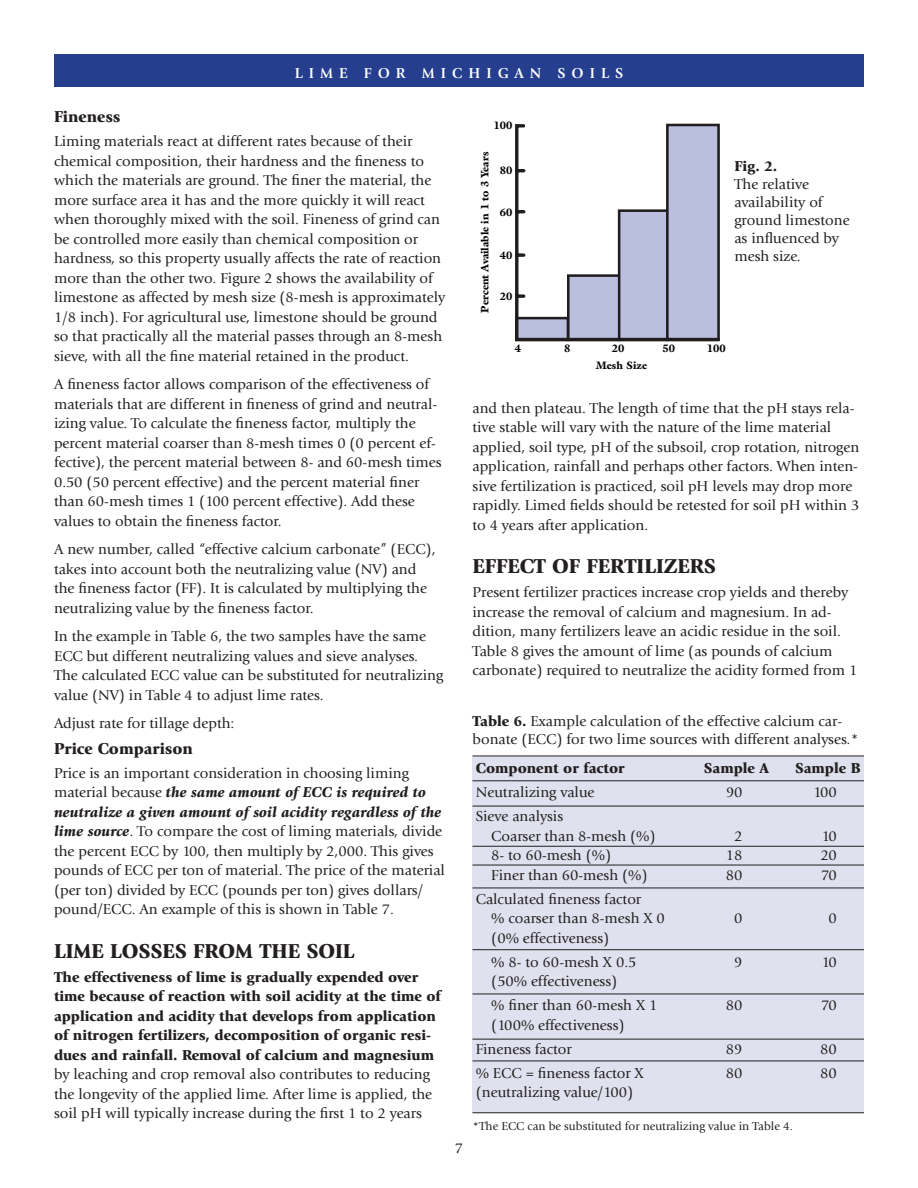
<style>
.page{position:relative;width:918px;height:1188px;background:#fff}
.page>*{position:absolute;margin:0;border:0;box-sizing:border-box;transform-origin:0 0}
.t1{font:900 21px "Giovanni";color:#231f20}
.t2{font:900 16.5px "Giovanni";color:#231f20}
.t3{font:15px/19.5px "Giovanni";color:#231f20}
.t4{font:900 15px/19.5px "Giovanni";color:#231f20}
.t5{font:700 15px "Giovanni";letter-spacing:.4em;color:#fff}
.t6{font:12px "Giovanni";color:#231f20}
.t7{font:900 10.8px "Galliard";color:#040503}
.s1{font-weight:900;font-style:italic}
.s2{font-weight:900}
</style>
<div class="page">
<div style="left:54px;top:54px;width:810px;height:32px;background:#253f8e"></div>
<div style="left:472px;top:756px;width:392px;height:356px;background:#e0e1ee"></div>
<svg style="left:515px;top:123px;width:205px;height:219px"></svg>
<hr style="left:472px;top:780px;width:392px;height:1px;background:#231f20">
<hr style="left:472px;top:756px;width:392px;height:1px;background:#231f20">
<hr style="left:472px;top:806px;width:392px;height:1px;background:#231f20">
<hr style="left:472px;top:888px;width:392px;height:1px;background:#231f20">
<hr style="left:472px;top:949px;width:392px;height:1px;background:#231f20">
<hr style="left:472px;top:994px;width:392px;height:1px;background:#231f20">
<hr style="left:472px;top:1039px;width:392px;height:1px;background:#231f20">
<hr style="left:472px;top:1061px;width:392px;height:1px;background:#231f20">
<hr style="left:472px;top:846px;width:392px;height:1px;background:#231f20">
<hr style="left:472px;top:865px;width:392px;height:1px;background:#231f20">
<hr style="left:472px;top:1112px;width:392px;height:1px;background:#231f20">
<p class="t5" style="left:295px;top:64px;width:330px">LIME FOR MICHIGAN SOILS</p>
<p class="t2" style="left:54px;top:107px;width:68px">Fineness</p>
<p class="t3" style="left:54px;top:132px;width:393px">Liming materials react at different rates because of their chemical composition, their hardness and the fineness to which the materials are ground. The finer the material, the more surface area it has and the more quickly it will react when thoroughly mixed with the soil. Fineness of grind can be controlled more easily than chemical composition or hardness, so this property usually affects the rate of reaction more than the other two. Figure 2 shows the availability of limestone as affected by mesh size (8-mesh is approximately 1/8 inch). For agricultural use, limestone should be ground so that practically all the material passes through an 8-mesh sieve, with all the fine material retained in the product.</p>
<p class="t3" style="left:54px;top:375px;width:389px">A fineness factor allows comparison of the effectiveness of materials that are different in fineness of grind and neutral&shy;izing value. To calculate the fineness factor, multiply the percent material coarser than 8-mesh times 0 (0 percent ef&shy;fective), the percent material between 8- and 60-mesh times 0.50 (50 percent effective) and the percent material finer than 60-mesh times 1 (100 percent effective). Add these values to obtain the fineness factor.</p>
<p class="t3" style="left:54px;top:540px;width:383px">A new number, called “effective calcium carbonate” (ECC), takes into account both the neutralizing value (NV) and the fineness factor (FF). It is calculated by multiplying the neutralizing value by the fineness factor.</p>
<p class="t3" style="left:54px;top:627px;width:391px">In the example in Table 6, the two samples have the same ECC but different neutralizing values and sieve analyses.<br>The calculated ECC value can be substituted for neutralizing value (NV) in Table 4 to adjust lime rates.</p>
<p class="t3" style="left:54px;top:714px;width:182px">Adjust rate for tillage depth:</p>
<p class="t2" style="left:54px;top:739px;width:141px">Price Comparison</p>
<p class="t3" style="left:54px;top:763px;width:393px">Price is an important consideration in choosing liming material because <span class="s1">the same amount of ECC is required to neutralize a given amount of soil acidity regardless of the lime source</span>. To compare the cost of liming materials, divide the percent ECC by 100, then multiply by 2,000. This gives pounds of ECC per ton of material. The price of the material (per ton) divided by ECC (pounds per ton) gives dollars/ pound/ECC. An example of this is shown in Table 7.</p>
<h1 class="t1" style="left:54px;top:938px;width:302px">LIME LOSSES FROM THE SOIL</h1>
<p class="t4" style="left:54px;top:967px;width:388px">The effectiveness of lime is gradually expended over time because of reaction with soil acidity at the time of application and acidity that develops from application of nitrogen fertilizers, decomposition of organic resi&shy;dues and rainfall. Removal of calcium and magnesium</p>
<p class="t3" style="left:54px;top:1065px;width:380px">by leaching and crop removal also contributes to reducing the longevity of the applied lime. After lime is applied, the soil pH will typically increase during the first 1 to 2 years</p>
<p class="t7" style="left:494px;top:118px;width:20px">100</p>
<p class="t7" style="left:500px;top:164px;width:14px">80</p>
<p class="t7" style="left:500px;top:206px;width:14px">60</p>
<p class="t7" style="left:500px;top:249px;width:14px">40</p>
<p class="t7" style="left:500px;top:290px;width:14px">20</p>
<p class="t7" style="left:478px;top:313px;width:162px;rotate:-90deg">Percent Available in 1 to 3 Years</p>
<p class="t4" style="left:734px;top:156px;width:44px">Fig. 2.</p>
<p class="t3" style="left:734px;top:175px;width:117px;line-height:18px">The relative availability of ground limestone as influenced by mesh size.</p>
<p class="t7" style="left:515px;top:342px;width:8px">4</p>
<p class="t7" style="left:564px;top:342px;width:8px">8</p>
<p class="t7" style="left:612px;top:342px;width:14px">20</p>
<p class="t7" style="left:662px;top:342px;width:14px">50</p>
<p class="t7" style="left:707px;top:342px;width:20px">100</p>
<p class="t7" style="left:596px;top:359px;width:53px">Mesh Size</p>
<p class="t3" style="left:472px;top:398px;width:388px">and then plateau. The length of time that the pH stays rela&shy;tive stable will vary with the nature of the lime material applied, soil type, pH of the subsoil, crop rotation, nitrogen application, rainfall and perhaps other factors. When inten&shy;sive fertilization is practiced, soil pH levels may drop more rapidly. Limed fields should be retested for soil pH within 3 to 4 years after application.</p>
<h1 class="t1" style="left:472px;top:554px;width:245px">EFFECT OF FERTILIZERS</h1>
<p class="t3" style="left:472px;top:583px;width:386px">Present fertilizer practices increase crop yields and thereby increase the removal of calcium and magnesium. In ad&shy;dition, many fertilizers leave an acidic residue in the soil.<br>Table 8 gives the amount of lime (as pounds of calcium carbonate) required to neutralize the acidity formed from 1</p>
<p class="t3" style="left:455px;top:1139px;width:10px">7</p>
<p class="t3" style="left:472px;top:712px;width:388px;line-height:18px"><span class="s2">Table 6.</span> Example calculation of the effective calcium car&shy;bonate (ECC) for two lime sources with different analyses.*</p>
<p class="t4" style="left:476px;top:758px;width:151px">Component or factor</p>
<p class="t4" style="left:704px;top:758px;width:67px">Sample A</p>
<p class="t4" style="left:795px;top:758px;width:67px">Sample B</p>
<p class="t3" style="left:476px;top:783px;width:120px">Neutralizing value</p>
<p class="t3" style="left:726px;top:783px;width:18px">90</p>
<p class="t3" style="left:813px;top:783px;width:25px">100</p>
<p class="t3" style="left:491px;top:807px;width:166px;text-indent:-16px">Sieve analysis<br>Coarser than 8-mesh (%)</p>
<p class="t3" style="left:734px;top:826px;width:10px">2</p>
<p class="t3" style="left:822px;top:826px;width:17px">10</p>
<p class="t3" style="left:491px;top:846px;width:122px">8- to 60-mesh (%)</p>
<p class="t3" style="left:726px;top:846px;width:18px">18</p>
<p class="t3" style="left:821px;top:846px;width:18px">20</p>
<p class="t3" style="left:491px;top:865px;width:158px">Finer than 60-mesh (%)</p>
<p class="t3" style="left:726px;top:865px;width:18px">80</p>
<p class="t3" style="left:821px;top:865px;width:17px">70</p>
<p class="t3" style="left:491px;top:889px;width:175px;text-indent:-16px">Calculated fineness factor<br>% coarser than 8-mesh X 0</p>
<p class="t3" style="left:734px;top:909px;width:10px">0</p>
<p class="t3" style="left:829px;top:909px;width:10px">0</p>
<p class="t3" style="left:491px;top:926px;width:147px;line-height:24px">(0% effectiveness)<br>% 8- to 60-mesh X 0.5</p>
<p class="t3" style="left:491px;top:969px;width:168px;line-height:24px">(50% effectiveness)<br>% finer than 60-mesh X 1</p>
<p class="t3" style="left:476px;top:1013px;width:150px;line-height:24px;text-indent:16px">(100% effectiveness)<br>Fineness factor</p>
<p class="t3" style="left:734px;top:952px;width:10px">9</p>
<p class="t3" style="left:822px;top:952px;width:17px">10</p>
<p class="t3" style="left:726px;top:996px;width:18px">80</p>
<p class="t3" style="left:821px;top:996px;width:17px">70</p>
<p class="t3" style="left:726px;top:1039px;width:18px">89</p>
<p class="t3" style="left:820px;top:1039px;width:18px">80</p>
<p class="t3" style="left:476px;top:1063px;width:170px">% ECC = fineness factor X</p>
<p class="t3" style="left:726px;top:1063px;width:18px">80</p>
<p class="t3" style="left:820px;top:1063px;width:18px">80</p>
<p class="t3" style="left:476px;top:1083px;width:159px">(neutralizing value/100)</p>
<p class="t6" style="left:472px;top:1119px;width:322px">*The ECC can be substituted for neutralizing value in Table 4.</p>
</div>
